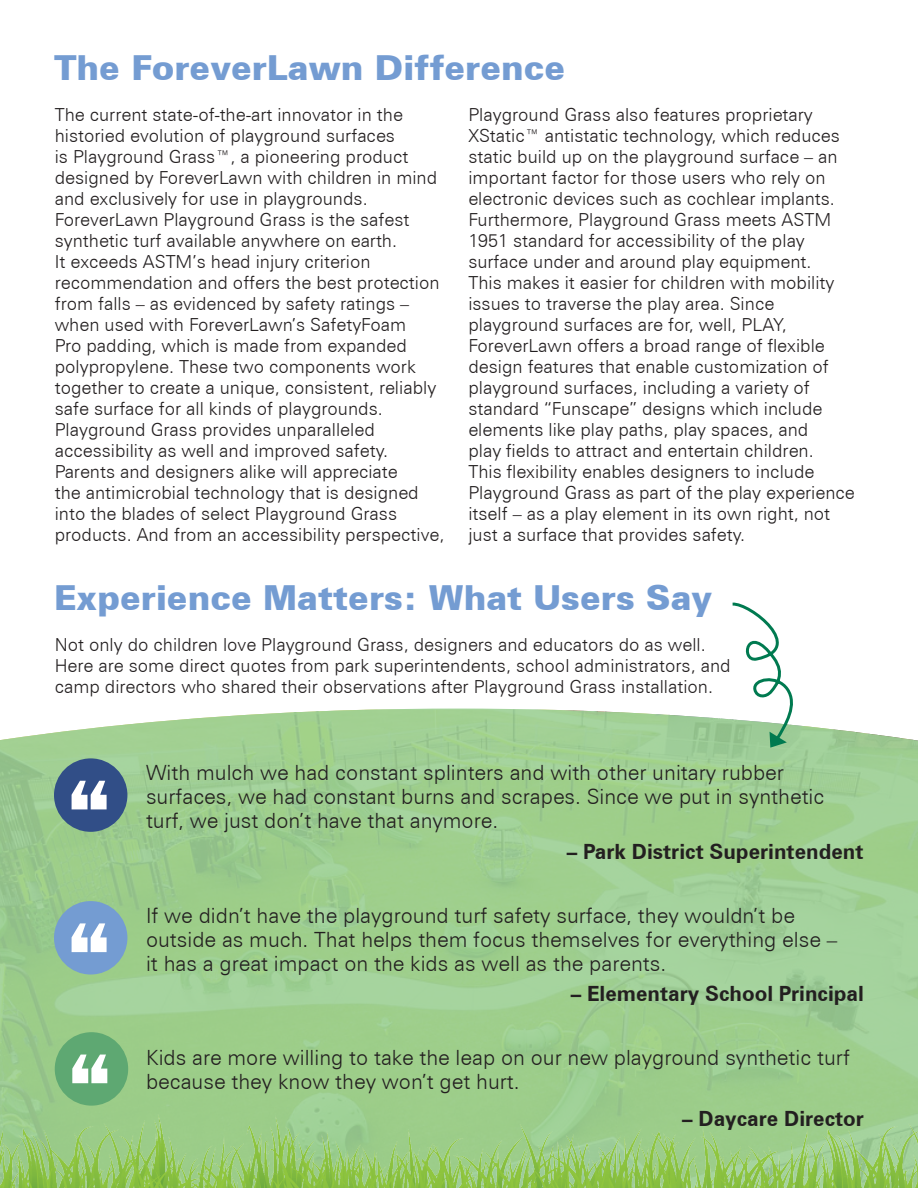
<style>
.page{position:relative;width:918px;height:1188px;background:#fff}
.page>*{position:absolute;margin:0;border:0;box-sizing:border-box;transform-origin:0 0}
.headlines_1{font:90.45px "Akzidenz Grotesk BQ X Bold Alt";color:#fff}
.headlines_1-2{font:900 34.5px "Zurich BT";color:#749cd2}
.Copy{font:300 21px/24px "Zurich BT";color:#231f20}
.Copy-2{font:700 21px "Zurich BT";color:#231f20}
.Copy-3{font:300 18px/21px "Zurich BT";color:#231f20}
</style>
<div class="page">
<svg style="left:0;top:709px;width:918px;height:406px;background:#a0cf92"></svg>
<img style="left:0;top:1115px;width:918px;height:73px">
<div style="left:54px;top:758px;width:73px;height:74px;background:#314e87;border-radius:50%"></div>
<div style="left:55px;top:1032px;width:73px;height:74px;background:#5ea872;border-radius:50%"></div>
<div style="left:54px;top:901px;width:73px;height:74px;background:#749cd2;border-radius:50%"></div>
<svg style="left:729px;top:602px;width:79px;height:146px"></svg>
<p class="headlines_1-2" style="left:54px;top:47px;width:513px">The ForeverLawn Difference</p>
<p class="Copy-3" style="left:55px;top:103px;width:384px">The current state-of-the-art innovator in the historied evolution of playground surfaces<br>is Playground Grass™, a pioneering product designed by ForeverLawn with children in mind and exclusively for use in playgrounds.</p>
<p class="Copy-3" style="left:55px;top:208px;width:386px">ForeverLawn Playground Grass is the safest synthetic turf available anywhere on earth.<br>It exceeds ASTM’s head injury criterion recommendation and offers the best protection from falls – as evidenced by safety ratings – when used with ForeverLawn’s SafetyFoam<br>Pro padding, which is made from expanded polypropylene. These two components work together to create a unique, consistent, reliably safe surface for all kinds of playgrounds.</p>
<p class="Copy-3" style="left:55px;top:418px;width:391px">Playground Grass provides unparalleled accessibility as well and improved safety.<br>Parents and designers alike will appreciate<br>the antimicrobial technology that is designed into the blades of select Playground Grass products. And from an accessibility perspective,</p>
<p class="Copy-3" style="left:468px;top:103px;width:373px">Playground Grass also features proprietary XStatic™ antistatic technology, which reduces static build up on the playground surface – an important factor for those users who rely on electronic devices such as cochlear implants.<br>Furthermore, Playground Grass meets ASTM 1951 standard for accessibility of the play surface under and around play equipment.</p>
<p class="Copy-3" style="left:468px;top:271px;width:388px">This makes it easier for children with mobility issues to traverse the play area. Since playground surfaces are for, well, PLAY, ForeverLawn offers a broad range of flexible design features that enable customization of playground surfaces, including a variety of standard “Funscape” designs which include elements like play paths, play spaces, and<br>play fields to attract and entertain children.<br>This flexibility enables designers to include Playground Grass as part of the play experience itself – as a play element in its own right, not just a surface that provides safety.</p>
<p class="headlines_1-2" style="left:54px;top:577px;width:660px">Experience Matters: What Users Say</p>
<p class="Copy-3" style="left:55px;top:634px;width:677px">Not only do children love Playground Grass, designers and educators do as well.<br>Here are some direct quotes from park superintendents, school administrators, and camp directors who shared their observations after Playground Grass installation.</p>
<p class="headlines_1" style="left:69px;top:761px;width:43px">“</p>
<p class="headlines_1" style="left:69px;top:903px;width:43px">“</p>
<p class="Copy" style="left:146px;top:761px;width:680px">With mulch we had constant splinters and with other unitary rubber surfaces, we had constant burns and scrapes. Since we put in synthetic turf, we just don’t have that anymore.</p>
<p class="Copy-2" style="left:567px;top:838px;width:298px">– Park District Superintendent</p>
<p class="Copy" style="left:146px;top:903px;width:693px">If we didn’t have the playground turf safety surface, they wouldn’t be outside as much. That helps them focus themselves for everything else – it has a great impact on the kids as well as the parents.</p>
<p class="Copy-2" style="left:571px;top:981px;width:295px">– Elementary School Principal</p>
<p class="headlines_1" style="left:69px;top:1034px;width:43px">“</p>
<p class="Copy" style="left:146px;top:1045px;width:705px">Kids are more willing to take the leap on our new playground synthetic turf because they know they won’t get hurt.</p>
<p class="Copy-2" style="left:682px;top:1106px;width:183px">– Daycare Director</p>
</div>
